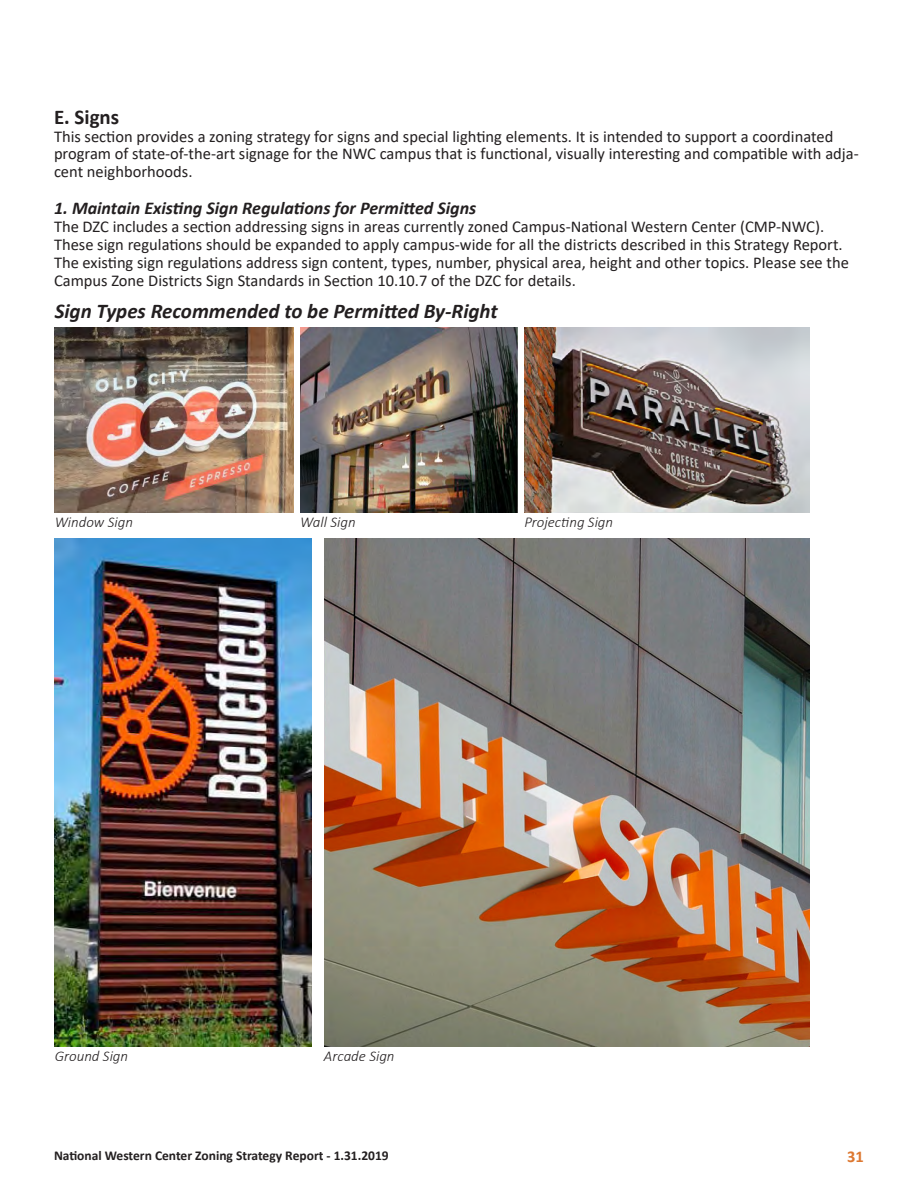
<style>
.page{position:relative;width:918px;height:1188px;background:#fff}
.page>*{position:absolute;margin:0;border:0;box-sizing:border-box;transform-origin:0 0}
.t1{font:italic 700 21px "Calibri";color:#231f20}
.Normal_Head_0{font:700 21px "Calibri";color:#231f20}
.Normal_Head_1{font:italic 700 18px "Calibri";color:#231f20}
.t2{font:16.5px/17.9px "Calibri";color:#231f20}
.t3{font:700 16.5px "Calibri";color:#dd7831}
.t4{font:italic 300 15px "Calibri";color:#231f20}
.t5{font:700 13.5px "Calibri";color:#231f20}
</style>
<div class="page">
<img style="left:524px;top:328px;width:286px;height:185px">
<img style="left:54px;top:538px;width:257px;height:508px">
<img style="left:324px;top:538px;width:486px;height:508px">
<img style="left:54px;top:327px;width:240px;height:186px">
<img style="left:300px;top:327px;width:218px;height:186px">
<p class="Normal_Head_0" style="left:54px;top:102px;width:67px">E. Signs</p>
<p class="t2" style="left:54px;top:127px;width:806px">This section provides a zoning strategy for signs and special lighting elements. It is intended to support a coordinated program of state-of-the-art signage for the NWC campus that is functional, visually interesting and compatible with adja&shy;cent neighborhoods.</p>
<p class="Normal_Head_1" style="left:54px;top:196px;width:424px">1. Maintain Existing Sign Regulations for Permitted Signs</p>
<p class="t2" style="left:54px;top:217px;width:797px">The DZC includes a section addressing signs in areas currently zoned Campus-National Western Center (CMP-NWC).<br>These sign regulations should be expanded to apply campus-wide for all the districts described in this Strategy Report.<br>The existing sign regulations address sign content, types, number, physical area, height and other topics. Please see the Campus Zone Districts Sign Standards in Section 10.10.7 of the DZC for details.</p>
<p class="t1" style="left:55px;top:296px;width:445px">Sign Types Recommended to be Permitted By-Right</p>
<p class="t4" style="left:55px;top:513px;width:80px">Window Sign</p>
<p class="t4" style="left:300px;top:513px;width:57px">Wall Sign</p>
<p class="t4" style="left:524px;top:513px;width:90px">Projecting Sign</p>
<p class="t4" style="left:55px;top:1046px;width:75px">Ground Sign</p>
<p class="t4" style="left:324px;top:1046px;width:72px">Arcade Sign</p>
<p class="t5" style="left:54px;top:1146px;width:336px">National Western Center Zoning Strategy Report - 1.31.2019</p>
<p class="t3" style="left:847px;top:1145px;width:18px">31</p>
</div>
